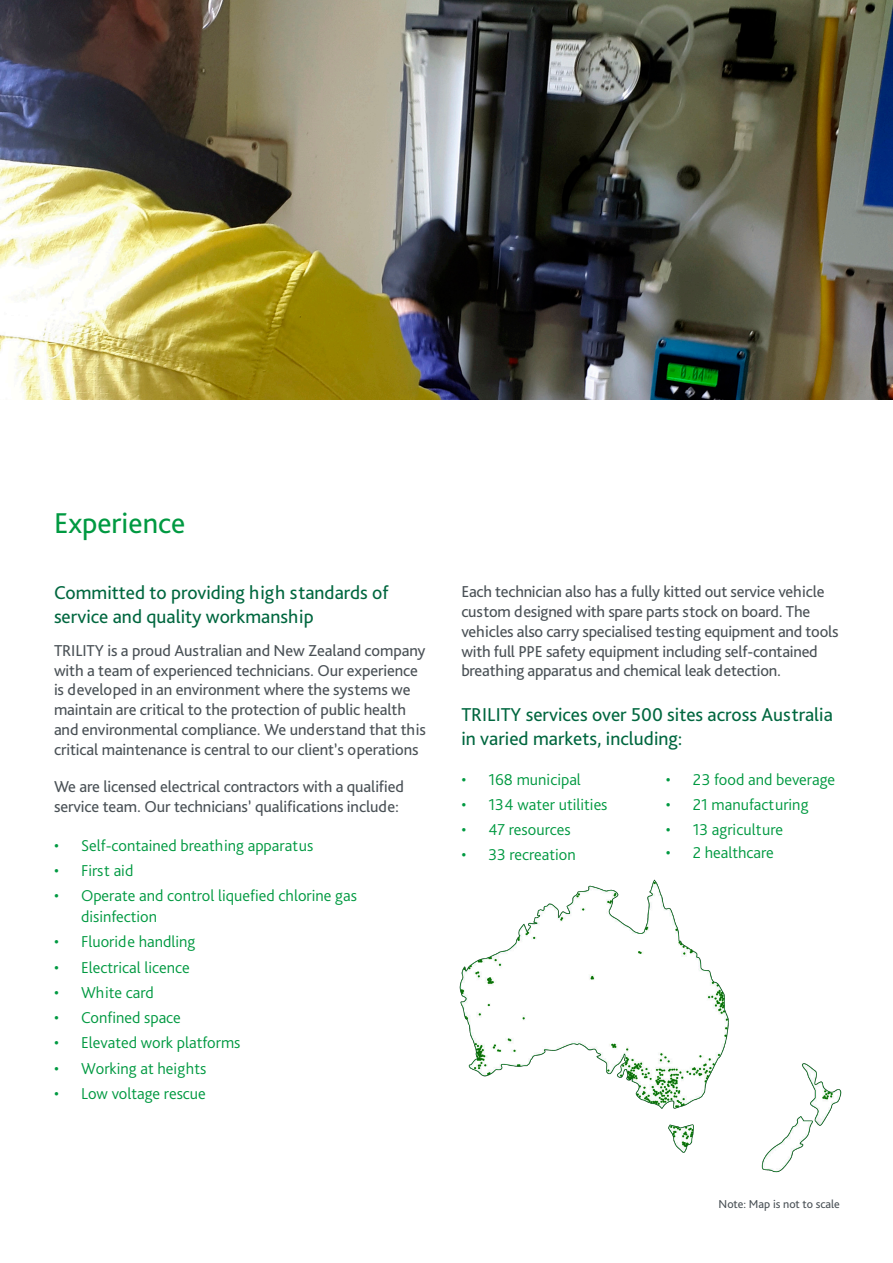
<style>
.page{position:relative;width:893px;height:1263px;background:#fff}
.page>*{position:absolute;margin:0;border:0;box-sizing:border-box;transform-origin:0 0}
.t1{font:30px "Bliss Pro";color:#009941}
.t2{font:19.5px/24px "Bliss Pro";color:#00673f}
.t3{font:16.5px/19.8px "Bliss Pro";letter-spacing:-.01em;color:#4a5156}
.t4{font:300 16.5px/21px "Bliss Pro";color:#009941}
.t5{font:12px "Bliss 2";color:#4a5156}
</style>
<div class="page">
<img style="left:1px;top:0;width:892px;height:400px">
<img style="left:0;top:0;width:1px;height:400px">
<img style="left:459px;top:879px;width:383px;height:294px">
<p class="t1" style="left:54px;top:504px;width:133px">Experience</p>
<p class="t2" style="left:54px;top:580px;width:336px">Committed to providing high standards of service and quality workmanship</p>
<p class="t3" style="left:54px;top:640px;width:373px">TRILITY is a proud Australian and New Zealand company with a team of experienced technicians. Our experience is developed in an environment where the systems we maintain are critical to the protection of public health and environmental compliance. We understand that this critical maintenance is central to our client’s operations</p>
<p class="t3" style="left:54px;top:777px;width:352px">We are licensed electrical contractors with a qualified service team. Our technicians’ qualifications include:</p>
<p class="t4" style="left:54px;top:834px;width:261px">• Self-contained breathing apparatus</p>
<p class="t4" style="left:54px;top:859px;width:81px">• First aid</p>
<p class="t4" style="left:81px;top:885px;width:277px;text-indent:-27px">• Operate and control liquefied chlorine gas disinfection</p>
<p class="t4" style="left:54px;top:931px;width:143px">• Fluoride handling</p>
<p class="t4" style="left:54px;top:956px;width:137px">• Electrical licence</p>
<p class="t4" style="left:54px;top:981px;width:101px">• White card</p>
<p class="t4" style="left:54px;top:1007px;width:128px">• Confined space</p>
<p class="t4" style="left:54px;top:1032px;width:188px">• Elevated work platforms</p>
<p class="t4" style="left:54px;top:1057px;width:154px">• Working at heights</p>
<p class="t4" style="left:54px;top:1082px;width:153px">• Low voltage rescue</p>
<p class="t3" style="left:461px;top:581px;width:379px">Each technician also has a fully kitted out service vehicle custom designed with spare parts stock on board. The vehicles also carry specialised testing equipment and tools with full PPE safety equipment including self-contained breathing apparatus and chemical leak detection.</p>
<p class="t2" style="left:461px;top:702px;width:373px">TRILITY services over 500 sites across Australia in varied markets, including:</p>
<p class="t4" style="left:461px;top:768px;width:121px">• 168 municipal</p>
<p class="t4" style="left:461px;top:793px;width:148px">• 134 water utilities</p>
<p class="t4" style="left:461px;top:819px;width:111px">• 47 resources</p>
<p class="t4" style="left:461px;top:844px;width:116px">• 33 recreation</p>
<p class="t4" style="left:666px;top:768px;width:171px">• 23 food and beverage</p>
<p class="t4" style="left:666px;top:793px;width:144px">• 21 manufacturing</p>
<p class="t4" style="left:666px;top:819px;width:119px">• 13 agriculture</p>
<p class="t4" style="left:666px;top:842px;width:110px">• 2 healthcare</p>
<p class="t5" style="left:719px;top:1196px;width:123px">Note: Map is not to scale</p>
</div>
